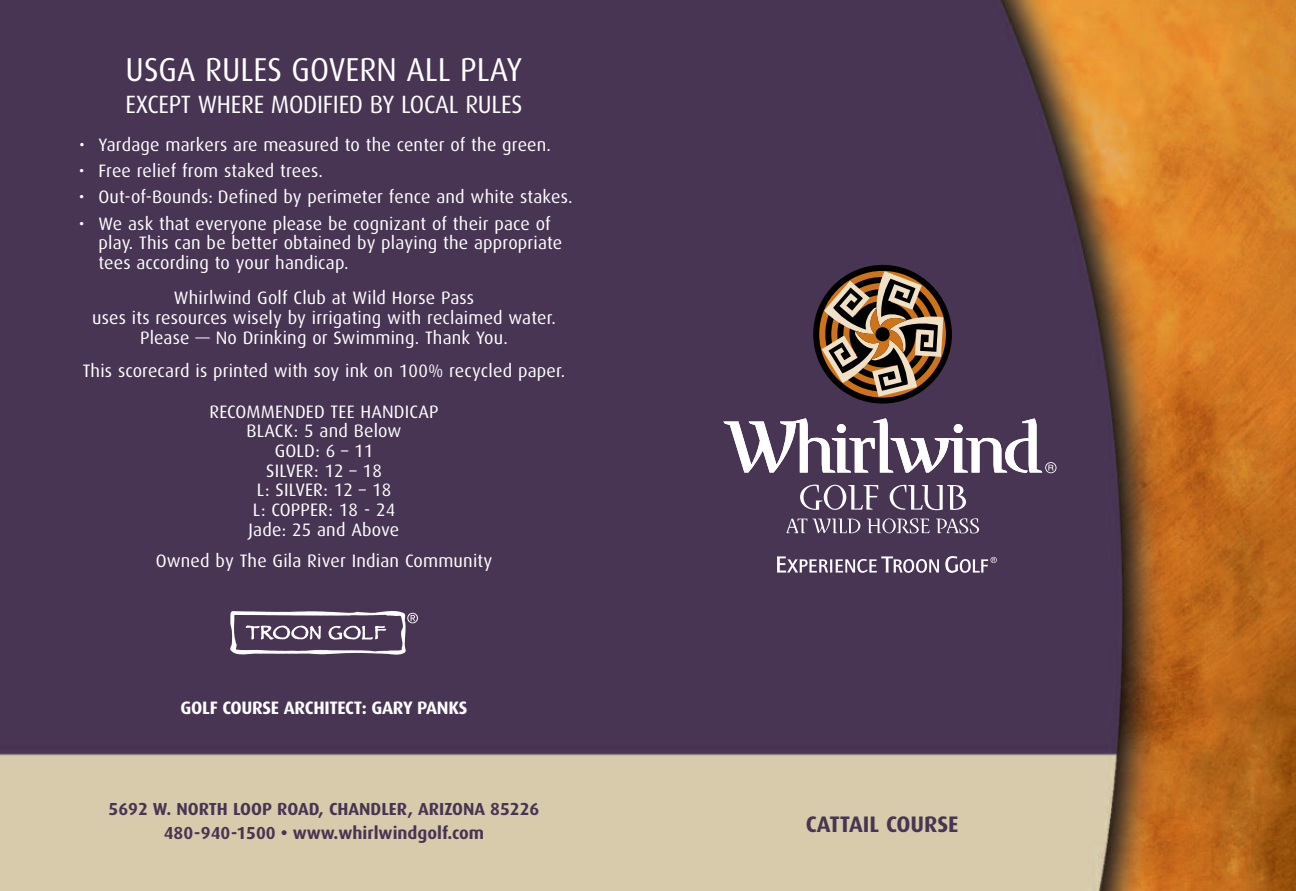
<style>
.page{position:relative;width:1296px;height:891px;background:#fff}
.page>*{position:absolute;margin:0;border:0;box-sizing:border-box;transform-origin:0 0}
.t1{font:33.07px "Dax";color:#fff;scale:.95 1}
.t2{font:24.97px "Dax";letter-spacing:-.01em;color:#fff;scale:.95 1}
.t3{font:700 22.5px "Dax";color:#483453}
.t4{font:18px/19.8px "Dax";letter-spacing:.01em;color:#fff;text-align:center}
.t5{font:700 18px "Dax";letter-spacing:-.015em;color:#fff}
.t6{font:700 17.55px/23.6px "Dax";color:#483453;text-align:center}
</style>
<div class="page">
<img style="left:0;top:0;width:1296px;height:891px">
<svg style="left:230px;top:611px;width:188px;height:44px"></svg>
<svg style="left:813px;top:265px;width:139px;height:139px"></svg>
<svg style="left:822px;top:271px;width:121px;height:126px;background:#7a6048"></svg>
<div style="left:876px;top:327px;width:14px;height:14px;background:#000001;border-radius:50%"></div>
<svg style="left:800px;top:485px;width:78px;height:25px"></svg>
<svg style="left:890px;top:484px;width:76px;height:28px"></svg>
<svg style="left:786px;top:519px;width:74px;height:14px"></svg>
<svg style="left:867px;top:518px;width:63px;height:16px"></svg>
<svg style="left:936px;top:518px;width:43px;height:16px"></svg>
<svg style="left:723px;top:418px;width:334px;height:55px"></svg>
<svg style="left:777px;top:556px;width:162px;height:17px"></svg>
<svg style="left:945px;top:556px;width:52px;height:17px"></svg>
<h1 class="t1" style="left:126px;top:51px;width:419px">USGA RULES GOVERN ALL PLAY</h1>
<h2 class="t2" style="left:126px;top:91px;width:419px">EXCEPT WHERE MODIFIED BY LOCAL RULES</h2>
<p class="t4" style="left:79px;top:135px;width:473px">• Yardage markers are measured to the center of the green.</p>
<p class="t4" style="left:79px;top:161px;width:246px">• Free relief from staked trees.</p>
<p class="t4" style="left:79px;top:187px;width:495px">• Out-of-Bounds: Defined by perimeter fence and white stakes.</p>
<p class="t4" style="left:98px;top:213px;width:465px;text-align:left;text-indent:-20px">• We ask that everyone please be cognizant of their pace of play. This can be better obtained by playing the appropriate tees according to your handicap.</p>
<p class="t4" style="left:92px;top:288px;width:465px">Whirlwind Golf Club at Wild Horse Pass<br>uses its resources wisely by irrigating with reclaimed water.<br>Please — No Drinking or Swimming. Thank You.</p>
<p class="t4" style="left:83px;top:361px;width:484px">This scorecard is printed with soy ink on 100% recycled paper.</p>
<p class="t4" style="left:209px;top:402px;width:231px">RECOMMENDED TEE HANDICAP<br>BLACK: 5 and Below<br>GOLD: 6 – 11<br>SILVER: 12 – 18<br>L: SILVER: 12 – 18<br>L: COPPER: 18 - 24<br>Jade: 25 and Above</p>
<p class="t4" style="left:156px;top:551px;width:338px">Owned by The Gila River Indian Community</p>
<p class="t5" style="left:181px;top:697px;width:288px">GOLF COURSE ARCHITECT: GARY PANKS</p>
<p class="t6" style="left:109px;top:798px;width:432px">5692 W. NORTH LOOP ROAD, CHANDLER, ARIZONA 85226<br>480-940-1500 • www.whirlwindgolf.com</p>
<p class="t3" style="left:806px;top:811px;width:154px">CATTAIL COURSE</p>
</div>
